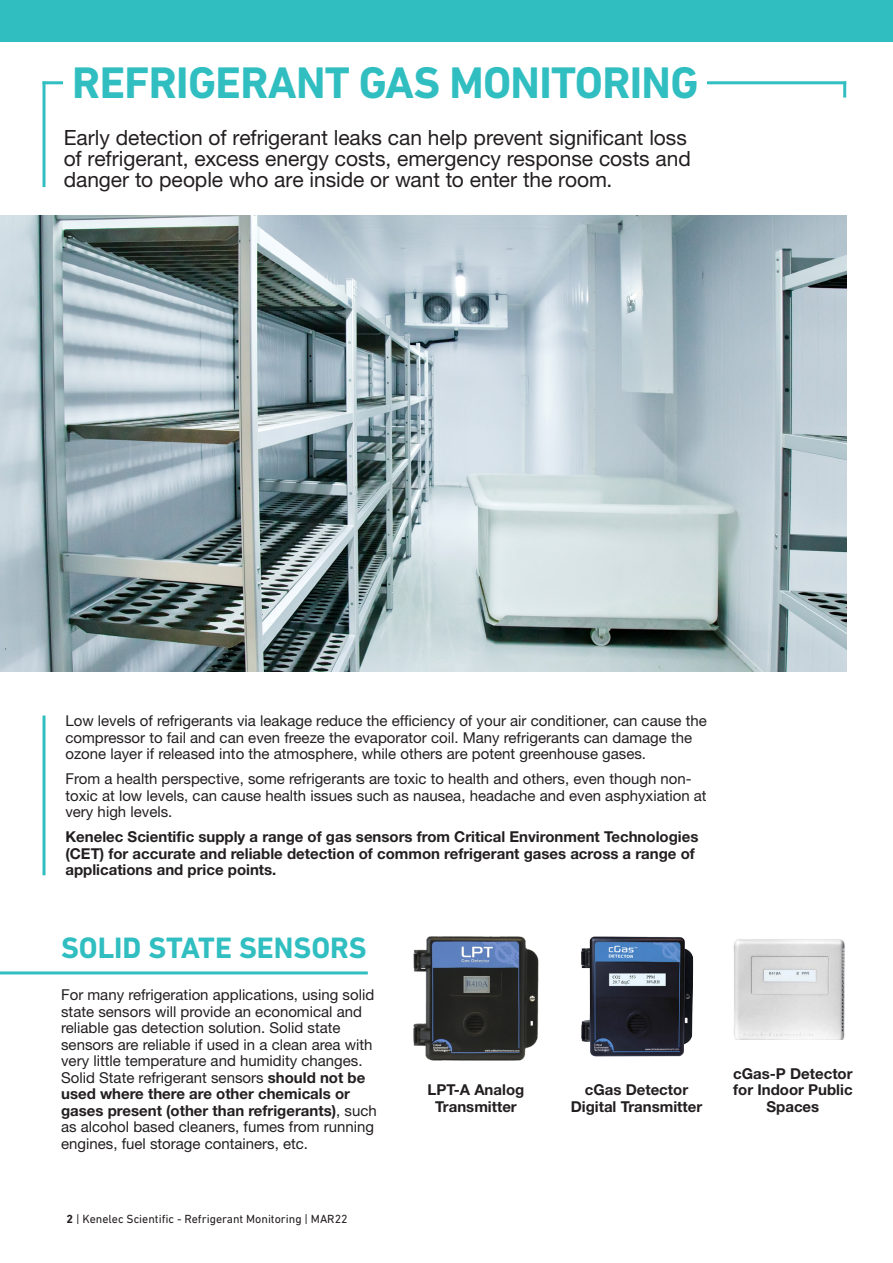
<style>
.page{position:relative;width:893px;height:1263px;background:#fff}
.page>*{position:absolute;margin:0;border:0;box-sizing:border-box;transform-origin:0 0}
.t1{font:700 45px "DIN Next LT Pro";letter-spacing:-.015em;color:#30bec1}
.H2__Section{font:700 30px "DIN Next LT Pro";color:#30bec1}
.H1_copy{font:21px/21px "Helvetica Neue LT Std";letter-spacing:-.005em;color:#231f20}
.Body_copy{font:15px/16.5px "Helvetica Neue LT Std";color:#231f20}
.Body_copy-2{font:700 15px/16.5px "Helvetica Neue LT Std";color:#231f20;text-align:center}
.t2{font:12px "DIN Next LT Pro";color:#231f20}
.s1{font-weight:700}
</style>
<div class="page">
<hr style="left:43px;top:81px;width:803px;height:3px;background:#30bec1">
<hr style="left:43px;top:81px;width:3px;height:106px;background:#33bfc1">
<hr style="left:843px;top:81px;width:3px;height:17px;background:#33bfc1">
<div style="left:0;top:0;width:893px;height:41px;background:#30bec1"></div>
<div style="left:64px;top:64px;width:643px;height:34px;background:#fff"></div>
<hr style="left:43px;top:715px;width:3px;height:160px;background:#30bec1">
<img style="left:0;top:215px;width:846px;height:457px">
<hr style="left:0;top:971px;width:368px;height:3px;background:#30bec1">
<img style="left:413px;top:936px;width:126px;height:125px">
<img style="left:581px;top:936px;width:113px;height:121px">
<img style="left:733px;top:939px;width:112px;height:101px">
<h1 class="t1" style="left:72px;top:56px;width:628px">REFRIGERANT GAS MONITORING</h1>
<p class="H1_copy" style="left:64px;top:127px;width:629px">Early detection of refrigerant leaks can help prevent significant loss of refrigerant, excess energy costs, emergency response costs and danger to people who are inside or want to enter the room.</p>
<p class="Body_copy" style="left:65px;top:712px;width:643px">Low levels of refrigerants via leakage reduce the efficiency of your air conditioner, can cause the compressor to fail and can even freeze the evaporator coil. Many refrigerants can damage the ozone layer if released into the atmosphere, while others are potent greenhouse gases.</p>
<p class="Body_copy" style="left:65px;top:770px;width:643px">From a health perspective, some refrigerants are toxic to health and others, even though non&shy;toxic at low levels, can cause health issues such as nausea, headache and even asphyxiation at very high levels.</p>
<p class="Body_copy-2" style="left:65px;top:828px;width:634px;text-align:left">Kenelec Scientific supply a range of gas sensors from Critical Environment Technologies (CET) for accurate and reliable detection of common refrigerant gases across a range of applications and price points.</p>
<p class="H2__Section" style="left:61px;top:931px;width:307px">SOLID STATE SENSORS</p>
<p class="Body_copy" style="left:61px;top:987px;width:317px">For many refrigeration applications, using solid state sensors will provide an economical and reliable gas detection solution. Solid state sensors are reliable if used in a clean area with very little temperature and humidity changes.<br>Solid State refrigerant sensors <span class="s1">should not be used where there are other chemicals or gases present (other than refrigerants)</span>, such as alcohol based cleaners, fumes from running engines, fuel storage containers, etc.</p>
<p class="t2" style="left:67px;top:1212px;width:283px"><span class="s1">2</span> | Kenelec Scientific - Refrigerant Monitoring | MAR22</p>
<p class="Body_copy-2" style="left:428px;top:1081px;width:98px">LPT-A Analog<br>Transmitter</p>
<p class="Body_copy-2" style="left:571px;top:1081px;width:133px">cGas Detector<br>Digital Transmitter</p>
<p class="Body_copy-2" style="left:733px;top:1064px;width:121px">cGas-P Detector for Indoor Public<br>Spaces</p>
</div>
